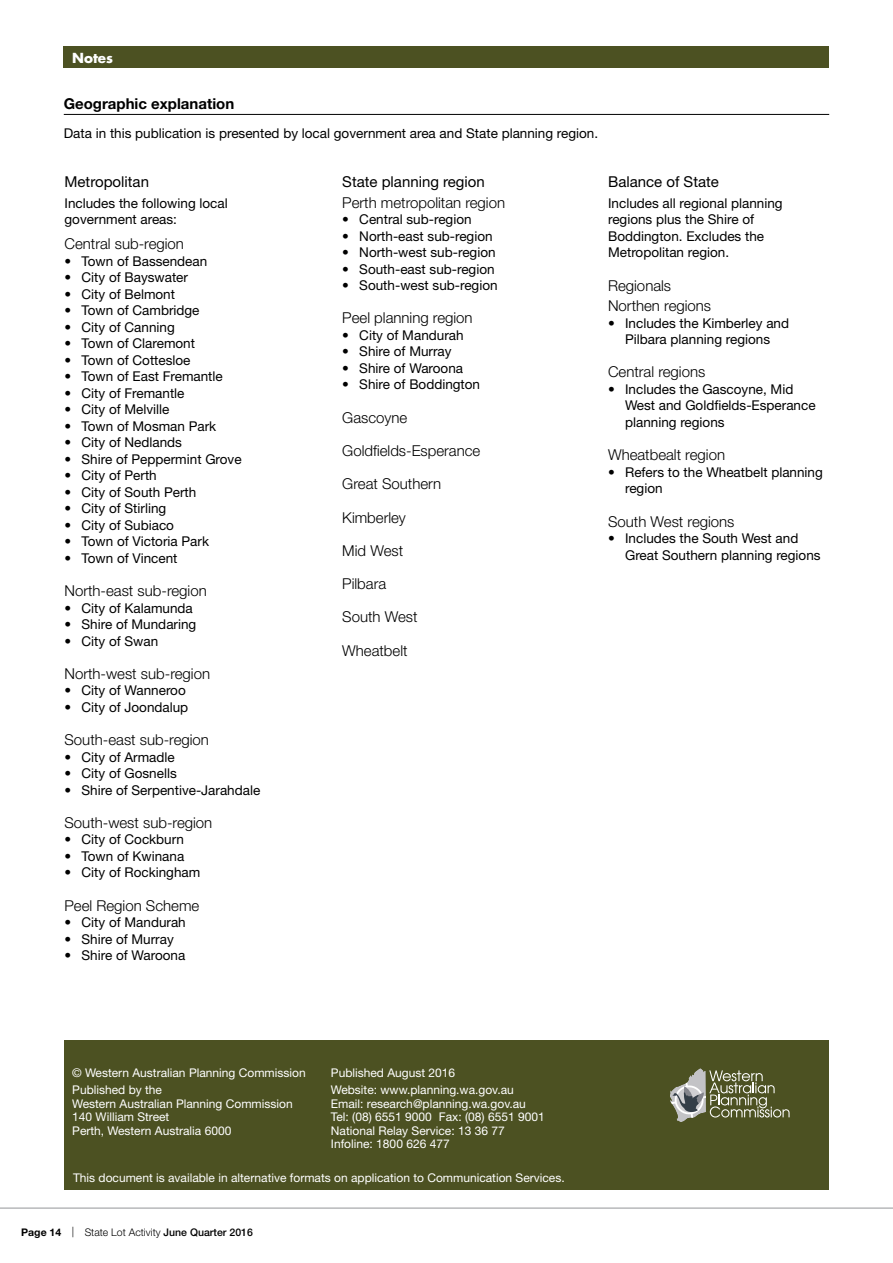
<style>
.page{position:relative;width:893px;height:1263px;background:#fff}
.page>*{position:absolute;margin:0;border:0;box-sizing:border-box;transform-origin:0 0}
.t1{font:300 15px/20.5px "Helvetica Neue LT Std";color:#000}
.t2{font:15px "Helvetica Neue LT Std";color:#000}
.t3{font:700 15px "Helvetica Neue LT Std";color:#000}
.t4{font:13.5px/16.5px "Helvetica Neue LT Std";color:#000}
.t5{font:700 13.5px "Futura Std";color:#fff}
.t6{font:12px/13.5px "Helvetica Neue LT Std";color:#fff}
.t7{font:300 10.5px "Helvetica Neue LT Std";color:#000}
.s1{font-weight:700}
.s2{font-weight:500}
</style>
<div class="page">
<hr style="left:0;top:1208px;width:893px;height:1px;background:#939598">
<div style="left:65px;top:1040px;width:764px;height:150px;background:#4c5122"></div>
<div style="left:64px;top:47px;width:765px;height:21px;background:#4c5122"></div>
<hr style="left:64px;top:114px;width:765px;height:1px;background:#000">
<svg style="left:670px;top:1068px;width:120px;height:54px"></svg>
<p class="t5" style="left:72px;top:49px;width:42px">Notes</p>
<p class="t3" style="left:64px;top:94px;width:172px">Geographic explanation</p>
<p class="t4" style="left:64px;top:125px;width:536px">Data in this publication is presented by local government area and State planning region.</p>
<p class="t2" style="left:342px;top:173px;width:144px">State planning region</p>
<p class="t1" style="left:342px;top:192px;width:164px">Perth metropolitan region</p>
<p class="t4" style="left:342px;top:211px;width:131px">• Central sub-region</p>
<p class="t4" style="left:342px;top:227px;width:152px">• North-east sub-region</p>
<p class="t4" style="left:342px;top:244px;width:155px">• North-west sub-region</p>
<p class="t4" style="left:342px;top:260px;width:154px">• South-east sub-region</p>
<p class="t4" style="left:342px;top:277px;width:157px">• South-west sub-region</p>
<p class="t1" style="left:342px;top:308px;width:132px">Peel planning region</p>
<p class="t4" style="left:342px;top:327px;width:123px">• City of Mandurah</p>
<p class="t4" style="left:342px;top:343px;width:111px">• Shire of Murray</p>
<p class="t4" style="left:342px;top:360px;width:122px">• Shire of Waroona</p>
<p class="t4" style="left:342px;top:376px;width:139px">• Shire of Boddington</p>
<p class="t1" style="left:342px;top:407px;width:67px">Gascoyne</p>
<p class="t1" style="left:342px;top:440px;width:140px">Goldfields-Esperance</p>
<p class="t1" style="left:342px;top:473px;width:100px">Great Southern</p>
<p class="t1" style="left:342px;top:507px;width:65px">Kimberley</p>
<p class="t1" style="left:342px;top:540px;width:62px">Mid West</p>
<p class="t1" style="left:342px;top:573px;width:45px">Pilbara</p>
<p class="t1" style="left:342px;top:606px;width:77px">South West</p>
<p class="t1" style="left:342px;top:640px;width:67px">Wheatbelt</p>
<p class="t2" style="left:65px;top:173px;width:86px">Metropolitan</p>
<p class="t4" style="left:65px;top:195px;width:165px">Includes the following local government areas:</p>
<p class="t1" style="left:65px;top:233px;width:121px">Central sub-region</p>
<p class="t4" style="left:65px;top:252px;width:144px">• Town of Bassendean</p>
<p class="t4" style="left:65px;top:269px;width:125px">• City of Bayswater</p>
<p class="t4" style="left:65px;top:285px;width:112px">• City of Belmont</p>
<p class="t4" style="left:65px;top:302px;width:137px">• Town of Cambridge</p>
<p class="t4" style="left:65px;top:318px;width:112px">• City of Canning</p>
<p class="t4" style="left:65px;top:335px;width:132px">• Town of Claremont</p>
<p class="t4" style="left:65px;top:351px;width:127px">• Town of Cottesloe</p>
<p class="t4" style="left:65px;top:368px;width:160px">• Town of East Fremantle</p>
<p class="t4" style="left:65px;top:384px;width:122px">• City of Fremantle</p>
<p class="t4" style="left:65px;top:401px;width:107px">• City of Melville</p>
<p class="t4" style="left:65px;top:417px;width:153px">• Town of Mosman Park</p>
<p class="t4" style="left:65px;top:434px;width:119px">• City of Nedlands</p>
<p class="t4" style="left:65px;top:450px;width:179px">• Shire of Peppermint Grove</p>
<p class="t4" style="left:65px;top:467px;width:94px">• City of Perth</p>
<p class="t4" style="left:65px;top:483px;width:133px">• City of South Perth</p>
<p class="t4" style="left:65px;top:500px;width:103px">• City of Stirling</p>
<p class="t4" style="left:65px;top:516px;width:111px">• City of Subiaco</p>
<p class="t4" style="left:65px;top:533px;width:146px">• Town of Victoria Park</p>
<p class="t4" style="left:65px;top:549px;width:115px">• Town of Vincent</p>
<p class="t1" style="left:65px;top:580px;width:144px">North-east sub-region</p>
<p class="t4" style="left:65px;top:599px;width:130px">• City of Kalamunda</p>
<p class="t4" style="left:65px;top:616px;width:133px">• Shire of Mundaring</p>
<p class="t4" style="left:65px;top:632px;width:95px">• City of Swan</p>
<p class="t1" style="left:65px;top:663px;width:147px">North-west sub-region</p>
<p class="t4" style="left:65px;top:682px;width:123px">• City of Wanneroo</p>
<p class="t4" style="left:65px;top:698px;width:125px">• City of Joondalup</p>
<p class="t1" style="left:65px;top:729px;width:146px">South-east sub-region</p>
<p class="t4" style="left:65px;top:748px;width:112px">• City of Armadle</p>
<p class="t4" style="left:65px;top:765px;width:114px">• City of Gosnells</p>
<p class="t4" style="left:65px;top:781px;width:197px">• Shire of Serpentive-Jarahdale</p>
<p class="t1" style="left:65px;top:812px;width:149px">South-west sub-region</p>
<p class="t4" style="left:65px;top:831px;width:121px">• City of Cockburn</p>
<p class="t4" style="left:65px;top:847px;width:121px">• Town of Kwinana</p>
<p class="t4" style="left:65px;top:864px;width:137px">• City of Rockingham</p>
<p class="t1" style="left:65px;top:895px;width:136px">Peel Region Scheme</p>
<p class="t4" style="left:65px;top:914px;width:123px">• City of Mandurah</p>
<p class="t4" style="left:65px;top:930px;width:111px">• Shire of Murray</p>
<p class="t4" style="left:65px;top:947px;width:122px">• Shire of Waroona</p>
<p class="t2" style="left:608px;top:173px;width:112px">Balance of State</p>
<p class="t4" style="left:608px;top:195px;width:176px">Includes all regional planning regions plus the Shire of<br>Boddington. Excludes the<br>Metropolitan region.</p>
<p class="t1" style="left:608px;top:275px;width:105px">Regionals<br>Northen regions</p>
<p class="t4" style="left:608px;top:314px;width:183px;text-align:center">• Includes the Kimberley and<br>Pilbara planning regions</p>
<p class="t1" style="left:608px;top:362px;width:99px">Central regions</p>
<p class="t4" style="left:625px;top:381px;width:192px;text-indent:-17px">• Includes the Gascoyne, Mid<br>West and Goldfields-Esperance planning regions</p>
<p class="t1" style="left:608px;top:444px;width:118px">Wheatbealt region</p>
<p class="t4" style="left:625px;top:463px;width:199px;text-indent:-17px">• Refers to the Wheatbelt planning region</p>
<p class="t1" style="left:608px;top:511px;width:128px">South West regions</p>
<p class="t4" style="left:625px;top:530px;width:197px;text-indent:-17px">• Includes the South West and<br>Great Southern planning regions</p>
<p class="t6" style="left:72px;top:1063px;width:235px;line-height:17.7px">© Western Australian Planning Commission<br>Published by the</p>
<p class="t6" style="left:72px;top:1097px;width:222px">Western Australian Planning Commission<br>140 William Street<br>Perth, Western Australia 6000</p>
<p class="t6" style="left:331px;top:1063px;width:184px;line-height:17.7px">Published August 2016<br>Website: www.planning.wa.gov.au</p>
<p class="t6" style="left:331px;top:1097px;width:215px">Email: research@planning.wa.gov.au<br>Tel: (08) 6551 9000 Fax: (08) 6551 9001<br>National Relay Service: 13 36 77<br>Infoline: 1800 626 477</p>
<p class="t6" style="left:73px;top:1170px;width:493px">This document is available in alternative formats on application to Communication Services.</p>
<p class="t7" style="left:21px;top:1226px;width:233px"><span class="s1">Page 14</span> | State Lot Activity <span class="s2">June Quarter 2016</span></p>
</div>
